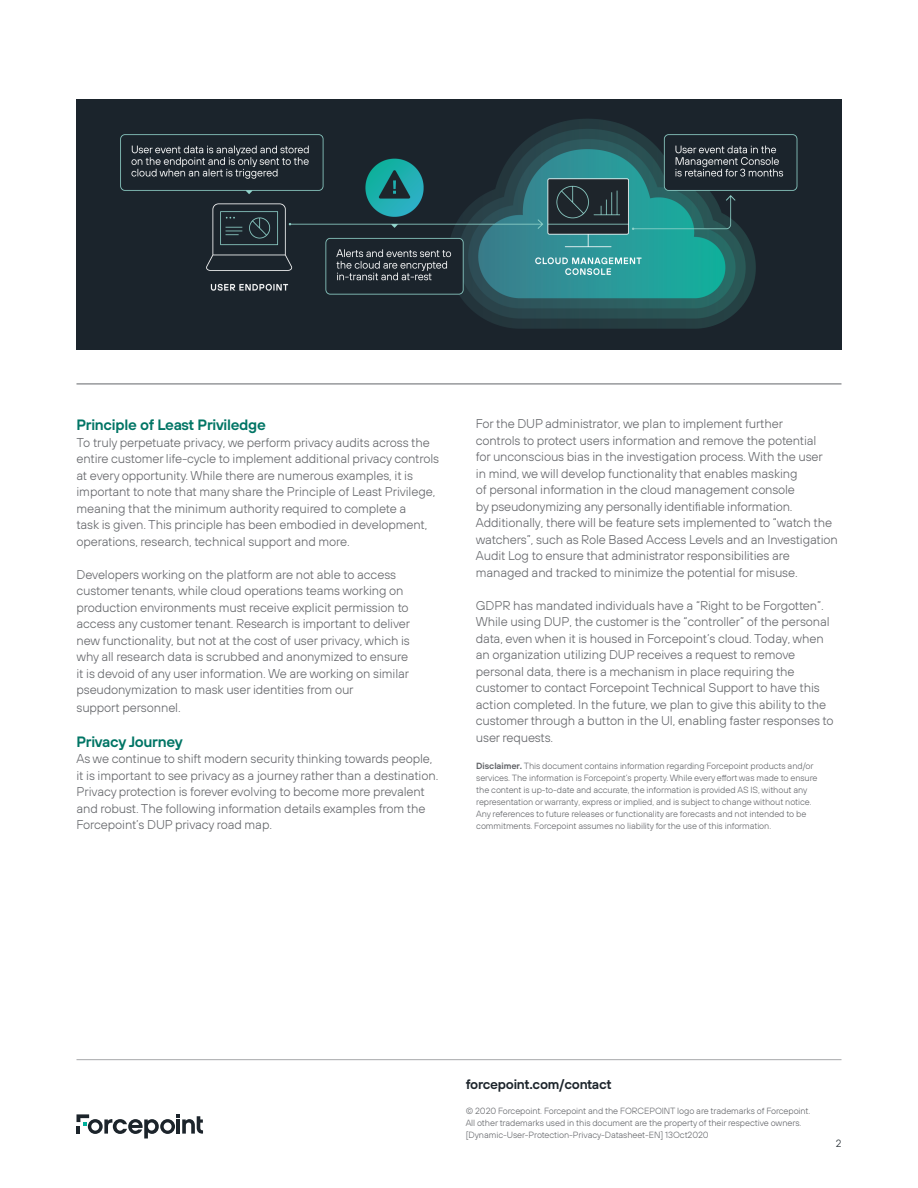
<style>
.page{position:relative;width:918px;height:1188px;background:#fff}
.page>*{position:absolute;margin:0;border:0;box-sizing:border-box;transform-origin:0 0}
._10_pt_DemiBold_Titl{font:600 15px "FP Sans";letter-spacing:-.02em;color:#007565}
.t1{font:600 13.5px "FP Sans";letter-spacing:-.02em;color:#1d252c}
._9_pt_Light_Body_Cop{font:300 12.75px/16.5px "FP Sans";letter-spacing:-.01em;color:#636569}
.t2{font:300 10.5px "FP Sans";color:#1d252c}
._6_pt_Light_Footnote{font:300 9px/12px "FP Sans";letter-spacing:-.01em;color:#636569}
.s1{font-weight:600}
</style>
<div class="page">
<svg style="left:76px;top:1114px;width:127px;height:25px"></svg>
<hr style="left:76px;top:1059px;width:766px;height:1px;background:#a7a8aa">
<hr style="left:76px;top:384px;width:765px;height:1px;background:#636569">
<img style="left:76px;top:99px;width:765px;height:250px">
<p class="_10_pt_DemiBold_Titl" style="left:76px;top:415px;width:191px">Principle of Least Priviledge</p>
<p class="_9_pt_Light_Body_Cop" style="left:76px;top:434px;width:364px">To truly perpetuate privacy, we perform privacy audits across the entire customer life-cycle to implement additional privacy controls at every opportunity. While there are numerous examples, it is important to note that many share the Principle of Least Privilege, meaning that the minimum authority required to complete a<br>task is given. This principle has been embodied in development, operations, research, technical support and more.</p>
<p class="_9_pt_Light_Body_Cop" style="left:76px;top:566px;width:335px">Developers working on the platform are not able to access customer tenants, while cloud operations teams working on production environments must receive explicit permission to access any customer tenant. Research is important to deliver new functionality, but not at the cost of user privacy, which is why all research data is scrubbed and anonymized to ensure it is devoid of any user information. We are working on similar pseudonymization to mask user identities from our</p>
<p class="_9_pt_Light_Body_Cop" style="left:76px;top:699px;width:106px">support personnel.</p>
<p class="_10_pt_DemiBold_Titl" style="left:76px;top:731px;width:108px">Privacy Journey</p>
<p class="_9_pt_Light_Body_Cop" style="left:76px;top:750px;width:363px">As we continue to shift modern security thinking towards people, it is important to see privacy as a journey rather than a destination.<br>Privacy protection is forever evolving to become more prevalent and robust. The following information details examples from the Forcepoint’s DUP privacy road map.</p>
<p class="_9_pt_Light_Body_Cop" style="left:476px;top:415px;width:364px">For the DUP administrator, we plan to implement further<br>controls to protect users information and remove the potential<br>for unconscious bias in the investigation process. With the user<br>in mind, we will develop functionality that enables masking<br>of personal information in the cloud management console<br>by pseudonymizing any personally identifiable information.<br>Additionally, there will be feature sets implemented to “watch the watchers”, such as Role Based Access Levels and an Investigation Audit Log to ensure that administrator responsibilities are managed and tracked to minimize the potential for misuse.</p>
<p class="_9_pt_Light_Body_Cop" style="left:476px;top:597px;width:359px">GDPR has mandated individuals have a “Right to be Forgotten”.<br>While using DUP, the customer is the “controller” of the personal data, even when it is housed in Forcepoint’s cloud. Today, when an organization utilizing DUP receives a request to remove personal data, there is a mechanism in place requiring the customer to contact Forcepoint Technical Support to have this action completed. In the future, we plan to give this ability to the customer through a button in the UI, enabling faster responses to user requests.</p>
<p class="_6_pt_Light_Footnote" style="left:476px;top:760px;width:343px"><span class="s1">Disclaimer.</span> This document contains information regarding Forcepoint products and/or services. The information is Forcepoint’s property. While every effort was made to ensure the content is up-to-date and accurate, the information is provided AS IS, without any representation or warranty, express or implied, and is subject to change without notice.<br>Any references to future releases or functionality are forecasts and not intended to be commitments. Forcepoint assumes no liability for the use of this information.</p>
<p class="t1" style="left:466px;top:1075px;width:148px">forcepoint.com/contact</p>
<p class="_6_pt_Light_Footnote" style="left:466px;top:1105px;width:346px">© 2020 Forcepoint. Forcepoint and the FORCEPOINT logo are trademarks of Forcepoint.</p>
<p class="_6_pt_Light_Footnote" style="left:466px;top:1117px;width:337px">All other trademarks used in this document are the property of their respective owners.</p>
<p class="_6_pt_Light_Footnote" style="left:466px;top:1129px;width:245px">[Dynamic-User-Protection-Privacy-Datasheet-EN] 13Oct2020</p>
<p class="t2" style="left:836px;top:1137px;width:7px">2</p>
</div>
